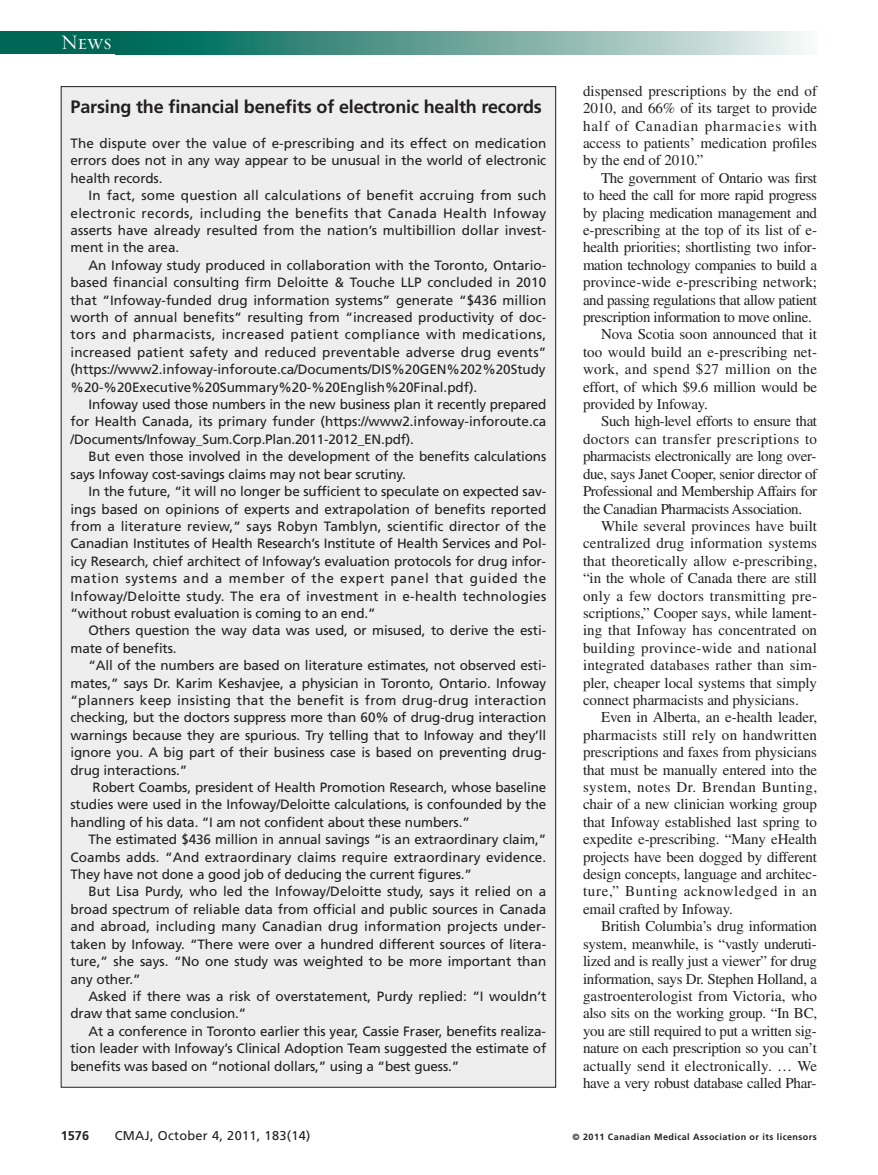
<style>
.page{position:relative;width:878px;height:1175px;background:#fff}
.page>*{position:absolute;margin:0;border:0;box-sizing:border-box;transform-origin:0 0}
.t1{font:21px "Requiem Display HTF Small Caps";color:#fff}
.t2{font:700 18px "Frutiger LT Std";letter-spacing:-.01em;color:#231f20}
.t3{font:15px/17.4px "Times LT Std";letter-spacing:-.01em;color:#231f20;text-align:justify}
.t4{font:15px "Times LT Std";letter-spacing:.01em;color:#231f20}
.t5{font:15px "Times LT Std";letter-spacing:.025em;color:#231f20}
.t6{font:15px "Times LT Std";letter-spacing:.015em;color:#231f20}
.t7{font:15px "Times LT Std";letter-spacing:.02em;color:#231f20}
.t8{font:15px "Times LT Std";letter-spacing:.03em;color:#231f20}
.t9{font:15px "Times LT Std";letter-spacing:.045em;color:#231f20}
.t10{font:13.5px/17.4px "Frutiger LT Std";letter-spacing:-.01em;color:#231f20;text-align:justify}
.t11{font:12.75px "Frutiger LT Std";letter-spacing:.025em;color:#231f20}
.t12{font:700 12.75px "Frutiger LT Std";color:#231f20}
.t13{font:700 9px "Frutiger LT Std";letter-spacing:.05em;color:#231f20}
</style>
<div class="page">
<div style="left:0;top:32px;width:123px;height:22px;background:#006756"></div>
<div style="left:115px;top:32px;width:702px;height:22px;background:linear-gradient(to right,#00604e,#f2f2f0)"></div>
<div style="left:61px;top:87px;width:494px;height:1000px;background:#eeeeef"></div>
<h1 class="t1" style="left:61px;top:30px;width:52px">News</h1>
<h2 class="t2" style="left:71px;top:100px;width:473px">Parsing the financial benefits of electronic health records</h2>
<p class="t10" style="left:71px;top:136px;width:477px">The dispute over the value of e-prescribing and its effect on medication errors does not in any way appear to be unusual in the world of electronic health records.</p>
<p class="t10" style="left:71px;top:188px;width:477px;text-indent:18px">In fact, some question all calculations of benefit accruing from such electronic records, including the benefits that Canada Health Infoway asserts have already resulted from the nation’s multibillion dollar invest&shy;ment in the area.</p>
<p class="t10" style="left:71px;top:257px;width:477px;text-indent:18px">An Infoway study produced in collaboration with the Toronto, Ontario&shy;based financial consulting firm Deloitte &amp; Touche LLP concluded in 2010 that “Infoway-funded drug information systems” generate “$436 million worth of annual benefits” resulting from “increased productivity of doc&shy;tors and pharmacists, increased patient compliance with medications, increased patient safety and reduced preventable adverse drug events” (https://www2.infoway-inforoute.ca/Documents/DIS%20GEN%202%20Study %20-%20Executive%20Summary%20-%20English%20Final.pdf).</p>
<p class="t10" style="left:71px;top:397px;width:477px;text-indent:18px">Infoway used those numbers in the new business plan it recently prepared for Health Canada, its primary funder (https://www2.infoway-inforoute.ca /Documents/Infoway_Sum.Corp.Plan.2011-2012_EN.pdf).</p>
<p class="t10" style="left:71px;top:449px;width:477px;text-indent:18px">But even those involved in the development of the benefits calculations says Infoway cost-savings claims may not bear scrutiny.</p>
<p class="t10" style="left:71px;top:484px;width:477px;text-indent:18px">In the future, “it will no longer be sufficient to speculate on expected sav&shy;ings based on opinions of experts and extrapolation of benefits reported from a literature review,” says Robyn Tamblyn, scientific director of the Canadian Institutes of Health Research’s Institute of Health Services and Pol&shy;icy Research, chief architect of Infoway’s evaluation protocols for drug infor&shy;mation systems and a member of the expert panel that guided the Infoway/Deloitte study. The era of investment in e-health technologies “without robust evaluation is coming to an end.”</p>
<p class="t10" style="left:71px;top:623px;width:477px;text-indent:18px">Others question the way data was used, or misused, to derive the esti&shy;mate of benefits.</p>
<p class="t10" style="left:71px;top:658px;width:477px;text-indent:18px">“All of the numbers are based on literature estimates, not observed esti&shy;mates,” says Dr. Karim Keshavjee, a physician in Toronto, Ontario. Infoway “planners keep insisting that the benefit is from drug-drug interaction checking, but the doctors suppress more than 60% of drug-drug interaction warnings because they are spurious. Try telling that to Infoway and they’ll ignore you. A big part of their business case is based on preventing drug&shy;drug interactions.”</p>
<p class="t10" style="left:71px;top:779px;width:477px;text-indent:22px">Robert Coambs, president of Health Promotion Research, whose baseline studies were used in the Infoway/Deloitte calculations, is confounded by the handling of his data. “I am not confident about these numbers.”</p>
<p class="t10" style="left:70px;top:832px;width:477px;text-indent:18px">The estimated $436 million in annual savings “is an extraordinary claim,” Coambs adds. “And extraordinary claims require extraordinary evidence.<br>They have not done a good job of deducing the current figures.”</p>
<p class="t10" style="left:70px;top:884px;width:477px;text-indent:18px">But Lisa Purdy, who led the Infoway/Deloitte study, says it relied on a broad spectrum of reliable data from official and public sources in Canada and abroad, including many Canadian drug information projects under&shy;taken by Infoway. “There were over a hundred different sources of litera&shy;ture,” she says. “No one study was weighted to be more important than any other.”</p>
<p class="t10" style="left:70px;top:988px;width:477px;text-indent:18px">Asked if there was a risk of overstatement, Purdy replied: “I wouldn’t draw that same conclusion.”</p>
<p class="t10" style="left:70px;top:1023px;width:477px;text-indent:18px">At a conference in Toronto earlier this year, Cassie Fraser, benefits realiza&shy;tion leader with Infoway’s Clinical Adoption Team suggested the estimate of benefits was based on “notional dollars,” using a “best guess.”</p>
<p class="t3" style="left:583px;top:84px;width:236px">dispensed prescriptions by the end of 2010, and 66% of its target to provide half of Canadian pharmacies with access to patients’ medication profiles by the end of 2010.”</p>
<p class="t3" style="left:601px;top:171px;width:217px">The government of Ontario was first</p>
<p class="t3" style="left:583px;top:188px;width:236px">to heed the call for more rapid progress</p>
<p class="t3" style="left:583px;top:205px;width:236px">by placing medication management and</p>
<p class="t3" style="left:583px;top:223px;width:235px">e-prescribing at the top of its list of e-</p>
<p class="t3" style="left:583px;top:240px;width:235px">health priorities; shortlisting two infor-</p>
<p class="t3" style="left:583px;top:258px;width:236px">mation technology companies to build a</p>
<p class="t4" style="left:583px;top:277px;width:236px">province-wide e-prescribing network;</p>
<p class="t3" style="left:583px;top:292px;width:236px">and passing regulations that allow patient</p>
<p class="t3" style="left:583px;top:310px;width:230px">prescription information to move online.</p>
<p class="t3" style="left:601px;top:327px;width:218px">Nova Scotia soon announced that it</p>
<p class="t3" style="left:583px;top:345px;width:235px">too would build an e-prescribing net-</p>
<p class="t5" style="left:583px;top:364px;width:236px">work, and spend $27 million on the</p>
<p class="t3" style="left:583px;top:379px;width:236px">effort, of which $9.6 million would be</p>
<p class="t3" style="left:583px;top:397px;width:126px">provided by Infoway.</p>
<p class="t3" style="left:601px;top:414px;width:218px">Such high-level efforts to ensure that</p>
<p class="t5" style="left:583px;top:433px;width:235px">doctors can transfer prescriptions to</p>
<p class="t3" style="left:583px;top:449px;width:235px">pharmacists electronically are long over-</p>
<p class="t3" style="left:583px;top:466px;width:236px">due, says Janet Cooper, senior director of</p>
<p class="t3" style="left:583px;top:484px;width:236px">Professional and Membership Affairs for</p>
<p class="t3" style="left:583px;top:501px;width:220px">the Canadian Pharmacists Association.</p>
<p class="t3" style="left:601px;top:519px;width:218px">While several provinces have built</p>
<p class="t4" style="left:583px;top:538px;width:236px">centralized drug information systems</p>
<p class="t4" style="left:583px;top:555px;width:236px">that theoretically allow e-prescribing,</p>
<p class="t3" style="left:583px;top:571px;width:235px">“in the whole of Canada there are still</p>
<p class="t7" style="left:583px;top:590px;width:235px">only a few doctors transmitting pre-</p>
<p class="t3" style="left:583px;top:606px;width:235px">scriptions,” Cooper says, while lament-</p>
<p class="t4" style="left:583px;top:625px;width:236px">ing that Infoway has concentrated on</p>
<p class="t5" style="left:583px;top:642px;width:235px">building province-wide and national</p>
<p class="t6" style="left:583px;top:660px;width:235px">integrated databases rather than sim-</p>
<p class="t3" style="left:583px;top:675px;width:235px">pler, cheaper local systems that simply</p>
<p class="t3" style="left:583px;top:693px;width:217px">connect pharmacists and physicians.</p>
<p class="t3" style="left:601px;top:710px;width:218px">Even in Alberta, an e-health leader,</p>
<p class="t6" style="left:583px;top:729px;width:235px">pharmacists still rely on handwritten</p>
<p class="t3" style="left:583px;top:745px;width:236px">prescriptions and faxes from physicians</p>
<p class="t3" style="left:583px;top:762px;width:236px">that must be manually entered into the</p>
<p class="t8" style="left:583px;top:781px;width:235px">system, notes Dr. Brendan Bunting,</p>
<p class="t3" style="left:583px;top:797px;width:236px">chair of a new clinician working group</p>
<p class="t3" style="left:583px;top:814px;width:236px">that Infoway established last spring to</p>
<p class="t3" style="left:583px;top:832px;width:236px">expedite e-prescribing. “Many eHealth</p>
<p class="t3" style="left:583px;top:849px;width:236px">projects have been dogged by different</p>
<p class="t3" style="left:583px;top:867px;width:235px">design concepts, language and architec-</p>
<p class="t9" style="left:583px;top:886px;width:236px">ture,” Bunting acknowledged in an</p>
<p class="t3" style="left:583px;top:901px;width:151px">email crafted by Infoway.</p>
<p class="t3" style="left:601px;top:919px;width:217px">British Columbia’s drug information</p>
<p class="t3" style="left:583px;top:936px;width:235px">system, meanwhile, is “vastly underuti-</p>
<p class="t3" style="left:583px;top:954px;width:235px">lized and is really just a viewer” for drug</p>
<p class="t3" style="left:583px;top:971px;width:235px">information, says Dr. Stephen Holland, a</p>
<p class="t4" style="left:583px;top:990px;width:236px">gastroenterologist from Victoria, who</p>
<p class="t3" style="left:583px;top:1006px;width:235px">also sits on the working group. “In BC,</p>
<p class="t3" style="left:583px;top:1023px;width:235px">you are still required to put a written sig-</p>
<p class="t3" style="left:583px;top:1041px;width:235px">nature on each prescription so you can’t</p>
<p class="t4" style="left:583px;top:1060px;width:235px">actually send it electronically. … We</p>
<p class="t3" style="left:583px;top:1075px;width:235px">have a very robust database called Phar-</p>
<p class="t12" style="left:61px;top:1130px;width:30px">1576</p>
<p class="t11" style="left:115px;top:1130px;width:197px">CMAJ, October 4, 2011, 183(14)</p>
<p class="t13" style="left:572px;top:1132px;width:246px">© 2011 Canadian Medical Association or its licensors</p>
</div>
